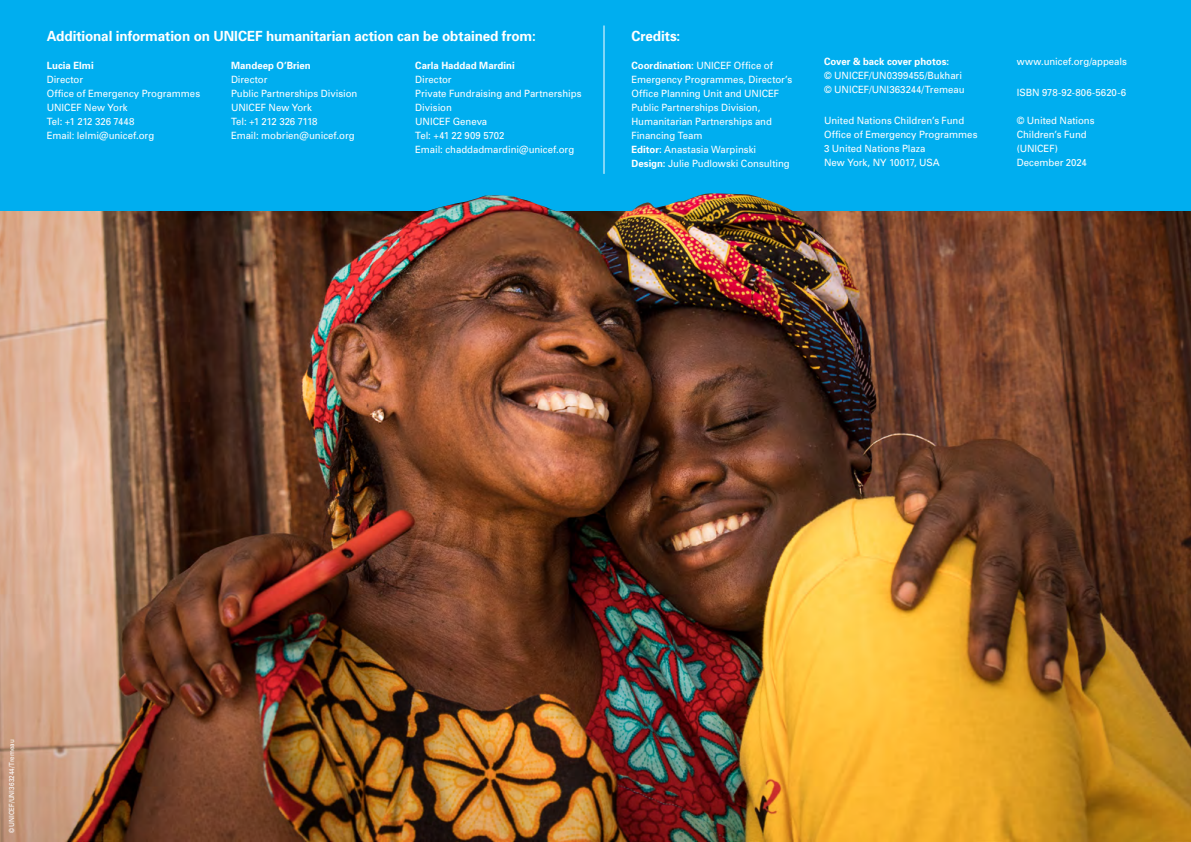
<style>
.page{position:relative;width:1191px;height:842px;background:#fff}
.page>*{position:absolute;margin:0;border:0;box-sizing:border-box;transform-origin:0 0}
.t1{font:700 14px "Univers";letter-spacing:-.005em;color:#fff;scale:.96 1}
.t2{font:10px/14px "Univers";letter-spacing:-.005em;color:#fff;scale:.96 1}
.t3{font:700 10px "Univers";letter-spacing:.005em;color:#fff;scale:.96 1}
.t4{font:7px "Univers";letter-spacing:.015em;color:#fff;scale:.9 1}
.s1{font-weight:700}
</style>
<div class="page">
<div style="left:0;top:0;width:1191px;height:233px;background:#00aeef"></div>
<hr style="left:604px;top:26px;width:1px;height:148px;background:#fff">
<img style="left:0;top:212px;width:1191px;height:630px">
<img style="left:391px;top:193px;width:482px;height:171px">
<h1 class="t1" style="left:47px;top:27px;width:511px">Additional information on UNICEF humanitarian action can be obtained from:</h1>
<p class="t3" style="left:47px;top:59px;width:50px">Lucia Elmi</p>
<p class="t2" style="left:47px;top:72px;width:161px">Director<br>Office of Emergency Programmes<br>UNICEF New York<br>Tel: +1 212 326 7448<br>Email: lelmi@unicef.org</p>
<p class="t3" style="left:231px;top:59px;width:85px">Mandeep O’Brien</p>
<p class="t2" style="left:231px;top:72px;width:133px">Director<br>Public Partnerships Division<br>UNICEF New York<br>Tel: +1 212 326 7118<br>Email: mobrien@unicef.org</p>
<p class="t3" style="left:415px;top:59px;width:105px">Carla Haddad Mardini</p>
<p class="t2" style="left:415px;top:72px;width:175px">Director<br>Private Fundraising and Partnerships<br>Division<br>UNICEF Geneva<br>Tel: +41 22 909 5702<br>Email: chaddadmardini@unicef.org</p>
<h1 class="t1" style="left:631px;top:27px;width:52px">Credits:</h1>
<p class="t2" style="left:631px;top:58px;width:169px"><span class="s1">Coordination:</span> UNICEF Office of<br>Emergency Programmes, Director’s<br>Office Planning Unit and UNICEF<br>Public Partnerships Division,<br>H umanitarian Partnerships and<br>Financing Team<br><span class="s1">Editor:</span> Anastasia Warpinski<br><span class="s1">Design:</span> Julie Pudlowski Consulting</p>
<p class="t3" style="left:824px;top:55px;width:132px">Cover &amp; back cover photos:</p>
<p class="t2" style="left:824px;top:69px;width:148px">© UNICEF/UN0399455/Bukhari © UNICEF/UNI363244/Tremeau</p>
<p class="t2" style="left:824px;top:113px;width:161px">United Nations Children’s Fund<br>Office of Emergency Programmes<br>3 United Nations Plaza<br>New York, NY 10017, USA</p>
<p class="t2" style="left:1016px;top:54px;width:116px">www.unicef.org/appeals</p>
<p class="t2" style="left:1016px;top:85px;width:115px">ISBN 978-92-806-5620-6</p>
<p class="t2" style="left:1016px;top:113px;width:83px">© United Nations<br>Children’s Fund (UNICEF)<br>December 2024</p>
<p class="t4" style="left:7px;top:833px;width:106px;rotate:-90deg">© UNICEF/UNI363244/Tremeau</p>
</div>
